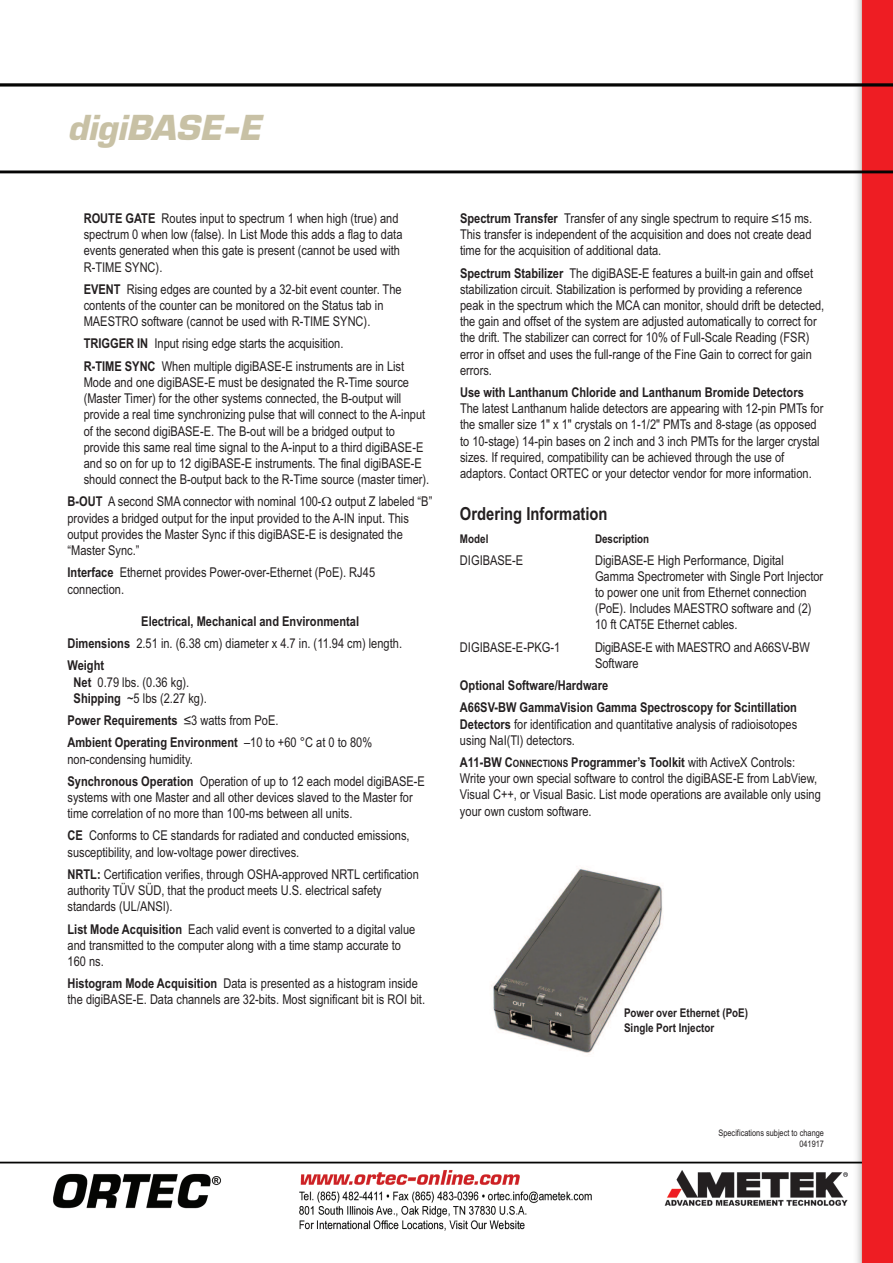
<style>
.page{position:relative;width:893px;height:1263px;background:#fff}
.page>*{position:absolute;margin:0;border:0;box-sizing:border-box;transform-origin:0 0}
.t1{font:36px "EGG Eurostile";color:#c8c1a5}
.t2{font:700 18px "Arial Narrow";color:#231f20}
.t3{font:13.5px/16.2px "Arial Narrow";color:#231f20}
.t4{font:700 13.5px/22.2px "Arial Narrow";color:#231f20}
.t5{font:700 12px/14.4px "Arial Narrow";color:#231f20}
.t6{font:9px/10.8px "Arial Narrow";color:#231f20;text-align:right}
.s1{font-weight:700}
.s2{font-weight:400}
.s3{font-weight:700;font-size:10.2px}
</style>
<div class="page">
<img style="left:0;top:0;width:893px;height:1263px">
<div style="left:659px;top:1128px;width:166px;height:27px;background:#fff"></div>
<img style="left:490px;top:865px;width:175px;height:191px">
<div style="left:622px;top:1007px;width:173px;height:34px;background:#fff"></div>
<svg style="left:322px;top:497px;width:9px;height:9px"></svg>
<h1 class="t1" style="left:68px;top:107px;width:195px">digiBASE-E</h1>
<p class="t3" style="left:84px;top:210px;width:320px"><span class="s1">ROUTE GATE</span> Routes input to spectrum 1 when high (true) and spectrum 0 when low (false). In List Mode this adds a flag to data events generated when this gate is present (cannot be used with R-TIME SYNC).</p>
<p class="t3" style="left:84px;top:281px;width:319px"><span class="s1">EVENT</span> Rising edges are counted by a 32-bit event counter. The contents of the counter can be monitored on the Status tab in<br>MAESTRO software (cannot be used with R-TIME SYNC).</p>
<p class="t3" style="left:84px;top:333px;width:322px;line-height:22.2px"><span class="s1">TRIGGER IN</span> Input rising edge starts the acquisition.<br><span class="s1">R-TIME SYNC</span> When multiple digiBASE-E instruments are in List</p>
<p class="t3" style="left:84px;top:374px;width:347px">Mode and one digiBASE-E must be designated the R-Time source (Master Timer) for the other systems connected, the B-output will provide a real time synchronizing pulse that will connect to the A-input of the second digiBASE-E. The B-out will be a bridged output to provide this same real time signal to the A-input to a third digiBASE-E and so on for up to 12 digiBASE-E instruments. The final digiBASE-E should connect the B-output back to the R-Time source (master timer).</p>
<p class="t3" style="left:67px;top:494px;width:366px"><span class="s1">B-OUT</span> A second SMA connector with nominal 100- output Z labeled “B” provides a bridged output for the input provided to the A-IN input. This output provides the Master Sync if this digiBASE-E is designated the “Master Sync.”</p>
<p class="t3" style="left:67px;top:565px;width:309px"><span class="s1">Interface</span> Ethernet provides Power-over-Ethernet (PoE). RJ45 connection.</p>
<p class="t4" style="left:67px;top:610px;width:336px;text-indent:74px">Electrical, Mechanical and Environmental<br>Dimensions <span class="s2">2.51 in. (6.38 cm) diameter x 4.7 in. (11.94 cm) length.<br></span>Weight</p>
<p class="t3" style="left:74px;top:674px;width:135px"><span class="s1">Net</span> 0.79 lbs. (0.36 kg).<br><span class="s1">Shipping</span> ~5 lbs (2.27 kg).</p>
<p class="t4" style="left:67px;top:709px;width:306px">Power Requirements <span class="s2">≤3 watts from PoE.<br></span>Ambient Operating Environment <span class="s2">–10 to +60 °C at 0 to 80%</span></p>
<p class="t3" style="left:67px;top:748px;width:359px;line-height:22.2px">non-condensing humidity.<br><span class="s1">Synchronous Operation</span> Operation of up to 12 each model digiBASE-E</p>
<p class="t3" style="left:67px;top:789px;width:347px">systems with one Master and all other devices slaved to the Master for time correlation of no more than 100-ms between all units.</p>
<p class="t3" style="left:67px;top:828px;width:344px"><span class="s1">CE</span> Conforms to CE standards for radiated and conducted emissions, susceptibility, and low-voltage power directives.</p>
<p class="t3" style="left:67px;top:866px;width:353px"><span class="s1">NRTL:</span> Certification verifies, through OSHA-approved NRTL certification authority TÜV SÜD, that the product meets U.S. electrical safety standards (UL/ANSI).</p>
<p class="t3" style="left:67px;top:921px;width:349px"><span class="s1">List Mode Acquisition</span> Each valid event is converted to a digital value and transmitted to the computer along with a time stamp accurate to<br>160 ns.</p>
<p class="t3" style="left:68px;top:975px;width:359px"><span class="s1">Histogram Mode Acquisition</span> Data is presented as a histogram inside the digiBASE-E. Data channels are 32-bits. Most significant bit is ROI bit.</p>
<p class="t3" style="left:460px;top:210px;width:354px;text-align:justify"><span class="s1">Spectrum Transfer</span> Transfer of any single spectrum to require ≤15 ms.<br>This transfer is independent of the acquisition and does not create dead time for the acquisition of additional data.</p>
<p class="t3" style="left:460px;top:265px;width:366px"><span class="s1">Spectrum Stabilizer</span> The digiBASE-E features a built-in gain and offset stabilization circuit. Stabilization is performed by providing a reference peak in the spectrum which the MCA can monitor, should drift be detected, the gain and offset of the system are adjusted automatically to correct for the drift. The stabilizer can correct for 10% of Full-Scale Reading (FSR) error in offset and uses the full-range of the Fine Gain to correct for gain errors.</p>
<p class="t4" style="left:460px;top:381px;width:345px">Use with Lanthanum Chloride and Lanthanum Bromide Detectors</p>
<p class="t3" style="left:460px;top:400px;width:365px">The latest Lanthanum halide detectors are appearing with 12-pin PMTs for the smaller size 1" x 1" crystals on 1-1/2" PMTs and 8-stage (as opposed to 10-stage) 14-pin bases on 2 inch and 3 inch PMTs for the larger crystal sizes. If required, compatibility can be achieved through the use of adaptors. Contact ORTEC or your detector vendor for more information.</p>
<h2 class="t2" style="left:460px;top:503px;width:149px">Ordering Information</h2>
<p class="t5" style="left:460px;top:532px;width:30px">Model</p>
<p class="t5" style="left:595px;top:532px;width:56px">Description</p>
<p class="t3" style="left:460px;top:552px;width:65px">DIGIBASE-E</p>
<p class="t3" style="left:595px;top:552px;width:230px">DigiBASE-E High Performance, Digital Gamma Spectrometer with Single Port Injector to power one unit from Ethernet connection (PoE). Includes MAESTRO software and (2)<br>10 ft CAT5E Ethernet cables.</p>
<p class="t3" style="left:460px;top:639px;width:102px">DIGIBASE-E-PKG-1</p>
<p class="t3" style="left:595px;top:639px;width:216px">DigiBASE-E with MAESTRO and A66SV-BW<br>Software</p>
<p class="t4" style="left:460px;top:674px;width:338px">Optional Software/Hardware<br>A66SV-BW GammaVision Gamma Spectroscopy for Scintillation</p>
<p class="t3" style="left:460px;top:716px;width:339px"><span class="s1">Detectors</span> for identification and quantitative analysis of radioisotopes using NaI(Tl) detectors.</p>
<p class="t3" style="left:460px;top:754px;width:362px"><span class="s1">A11-BW C</span><span class="s3">ONNECTIONS</span> <span class="s1">Programmer’s Toolkit</span> with ActiveX Controls:<br>Write your own special software to control the digiBASE-E from LabView, Visual C++, or Visual Basic. List mode operations are available only using your own custom software.</p>
<p class="t5" style="left:624px;top:1006px;width:126px">Power over Ethernet (PoE)<br>Single Port Injector</p>
<p class="t6" style="left:718px;top:1127px;width:107px">Specifications subject to change<br>041917</p>
</div>
